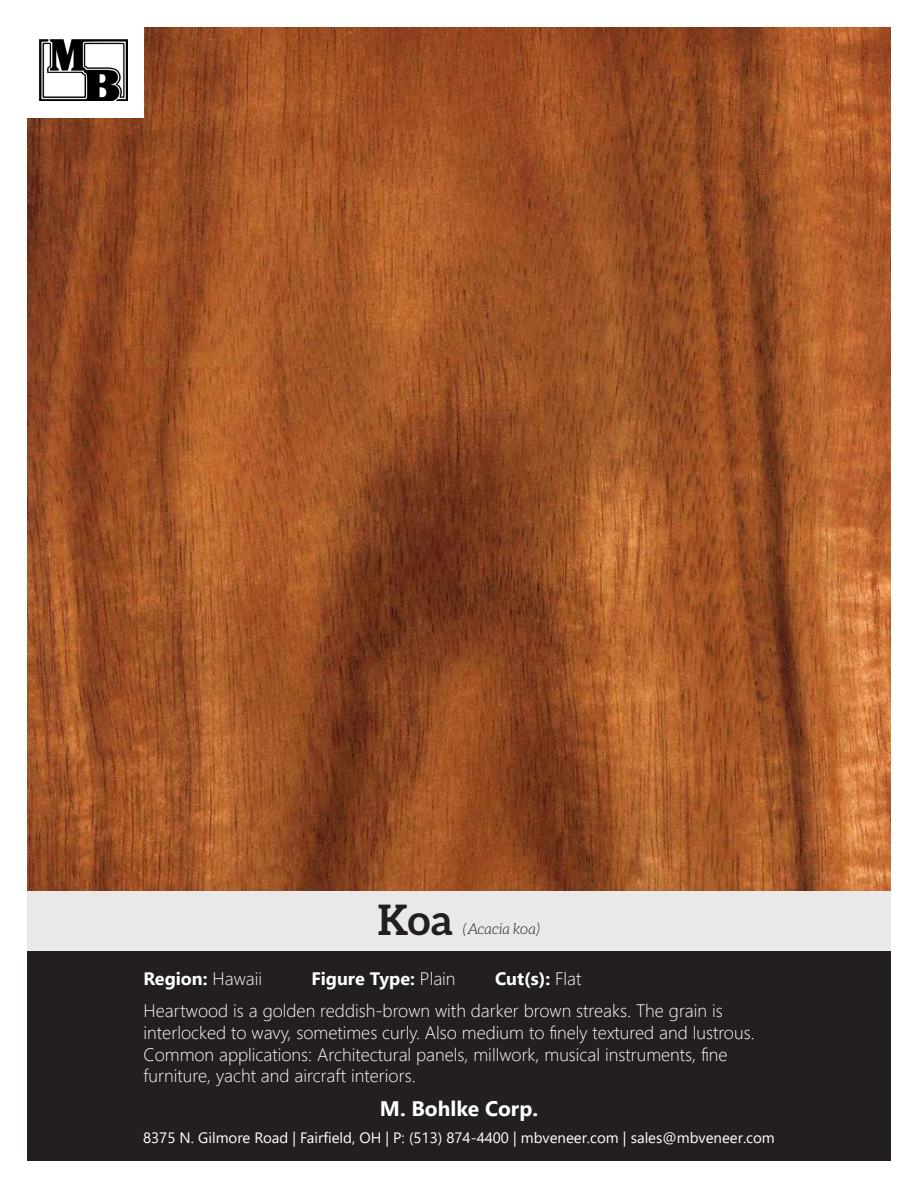
<style>
.page{position:relative;width:918px;height:1188px;background:#fff}
.page>*{position:absolute;margin:0;border:0;box-sizing:border-box;transform-origin:0 0}
.t1{font:700 42px "Aleo";color:#231f20}
.t2{font:700 21px "Segoe UI";color:#fff}
.t3{font:300 18px/21.6px "Segoe UI";color:#fff}
.t4{font:700 18px "Segoe UI";color:#fff}
.t5{font:15px "Segoe UI";color:#fff}
.t6{font:italic 300 15px "Aleo";color:#231f20}
.s1{font-weight:700}
.s2{font-weight:300}
</style>
<div class="page">
<div style="left:27px;top:891px;width:864px;height:61px;background:#e9e9e9"></div>
<img style="left:27px;top:27px;width:864px;height:864px">
<div style="left:27px;top:0;width:117px;height:118px;background:#fff"></div>
<img style="left:39px;top:39px;width:88px;height:61px">
<div style="left:27px;top:952px;width:864px;height:209px;background:#231f20"></div>
<p class="t1" style="left:378px;top:896px;width:77px">Koa</p>
<p class="t6" style="left:463px;top:920px;width:79px">(Acacia koa)</p>
<p class="t3" style="left:144px;top:961px;width:581px;line-height:32.1px;text-indent:351px"><span class="s1">Cut(s):</span> Flat<br>Heartwood is a golden reddish-brown with darker brown streaks. The grain is</p>
<p class="t3" style="left:144px;top:1020px;width:613px">interlocked to wavy, sometimes curly. Also medium to finely textured and lustrous.<br>Common applications: Architectural panels, millwork, musical instruments, fine furniture, yacht and aircraft interiors.</p>
<p class="t2" style="left:380px;top:1089px;width:160px">M. Bohlke Corp.</p>
<p class="t5" style="left:143px;top:1124px;width:633px">8375 N. Gilmore Road | Fairfield, OH | P: (513) 874-4400 | mbveneer.com | sales@mbveneer.com</p>
<p class="t4" style="left:144px;top:962px;width:120px">Region: <span class="s2">Hawaii</span></p>
<p class="t4" style="left:311px;top:962px;width:146px">Figure Type: <span class="s2">Plain</span></p>
</div>
